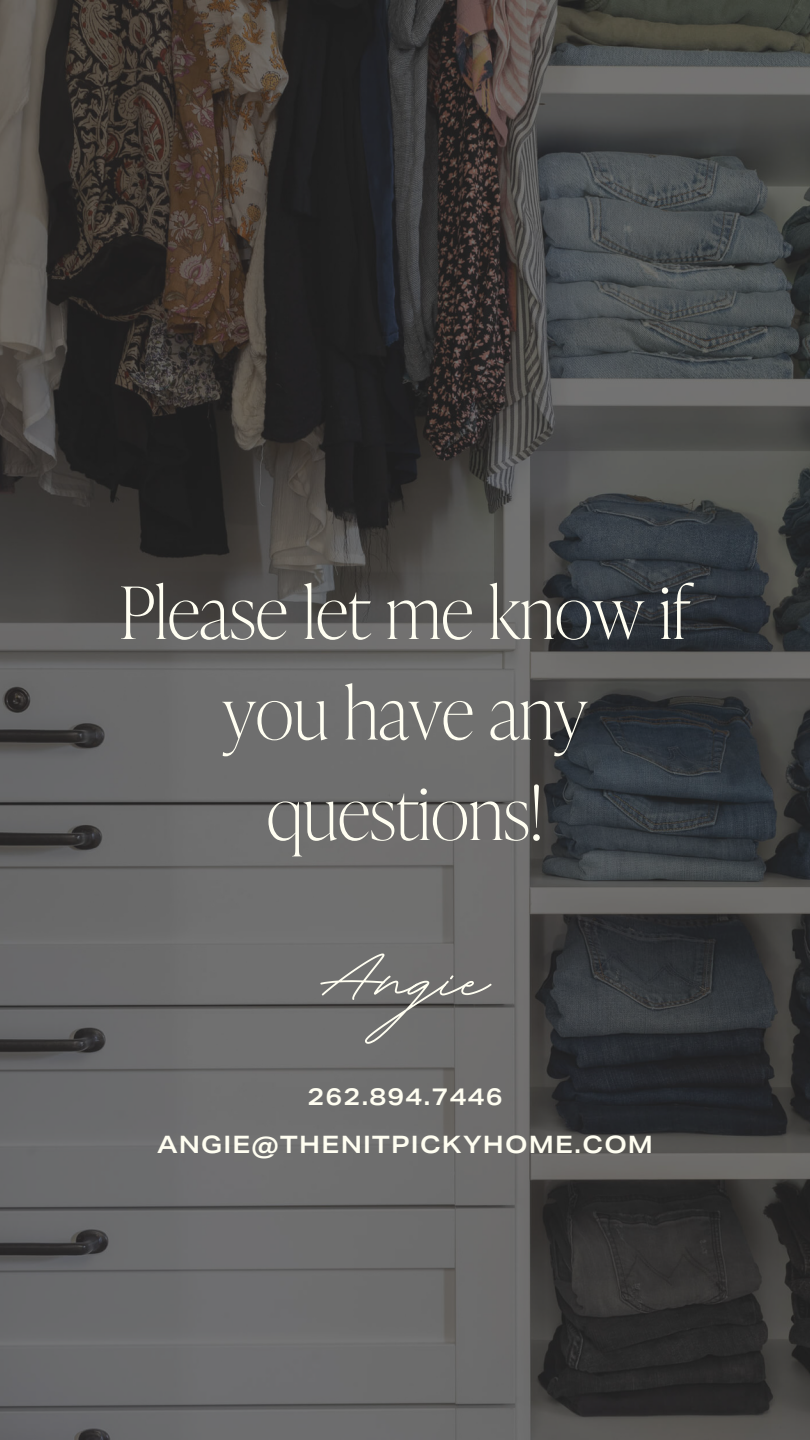
<style>
.page{position:relative;width:810px;height:1440px;background:#fff}
.page>*{position:absolute;margin:0;border:0;box-sizing:border-box;transform-origin:0 0}
.t1{font:700 120px "BD Script";color:#fffef1}
.t2{font:100 72px/100.5px "Ivy Presto Display";color:#fffef1;text-align:center}
.t3{font:600 24px "Aktiv Grotesk Ex Trial";letter-spacing:.05em;color:#fffef1}
</style>
<div class="page">
<img style="left:0;top:0;width:810px;height:1440px">
<p class="t2" style="left:120px;top:569px;width:572px">Please let me know if you have any questions!</p>
<p class="t1" style="left:322px;top:900px;width:167px">Angie</p>
<p class="t3" style="left:308px;top:1081px;width:196px">262.894.7446</p>
<p class="t3" style="left:157px;top:1129px;width:497px">ANGIE@THENITPICKYHOME.COM</p>
</div>
